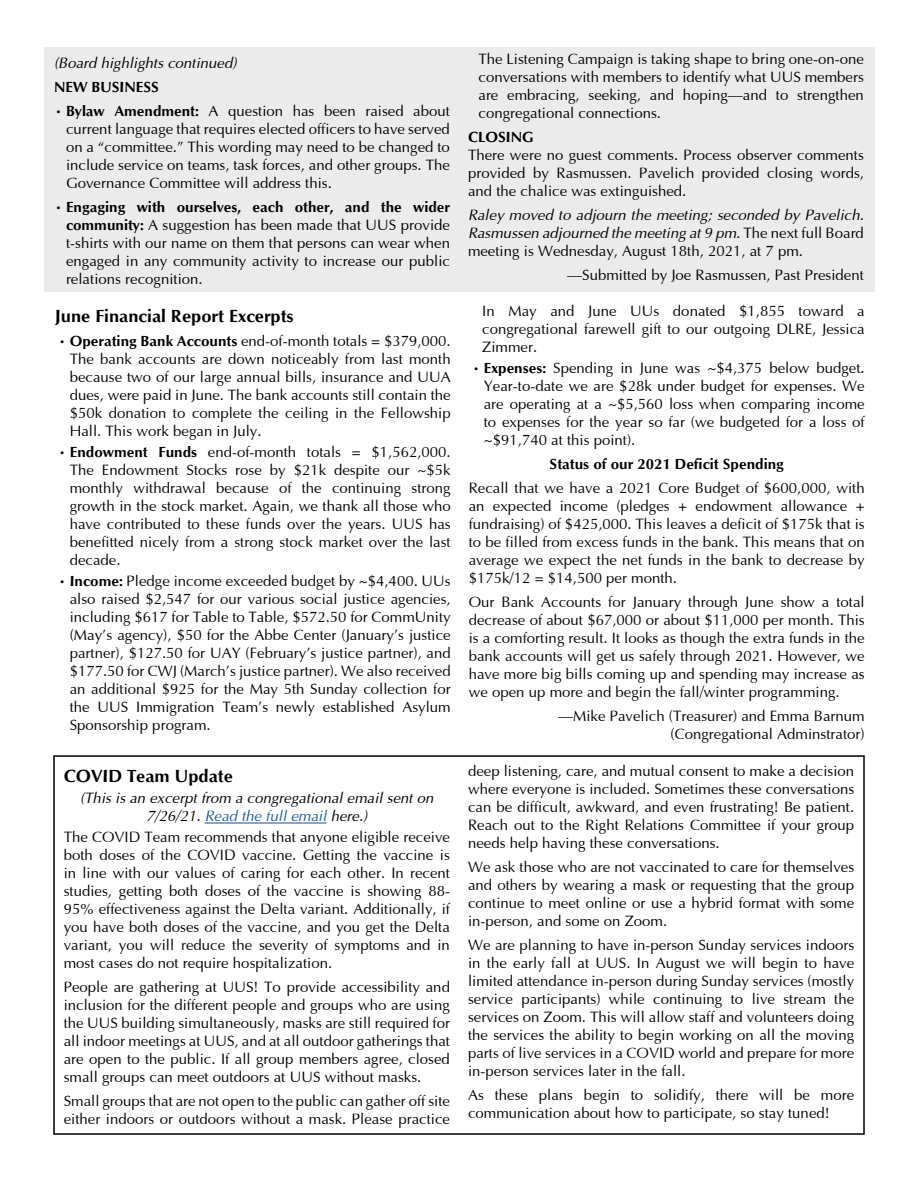
<style>
.page{position:relative;width:918px;height:1188px;background:#fff}
.page>*{position:absolute;margin:0;border:0;box-sizing:border-box;transform-origin:0 0}
.t1{font:700 18px "Optimum";color:#000}
.t2{font:15px/18px "Optimum";color:#000;text-align:justify}
.t3{font:italic 15px/18px "Optimum";color:#000;text-align:justify}
.t4{font:700 15px "Optimum";color:#000}
.s1{font-weight:700}
.s2{color:#215e9e}
.s3{font-style:normal}
</style>
<div class="page">
<div style="left:45px;top:47px;width:830px;height:245px;background:#ebebec"></div>
<hr style="left:205px;top:822px;width:121px;height:2px;background:#215e9e">
<div style="left:53px;top:755px;width:812px;height:380px;border:2px solid #000"></div>
<p class="t3" style="left:54px;top:54px;width:184px">(Board highlights continued)</p>
<p class="t4" style="left:54px;top:78px;width:106px">NEW BUSINESS</p>
<p class="t2" style="left:66px;top:102px;width:385px;text-indent:-12px"><span class="s1">• Bylaw Amendment:</span> A question has been raised about current language that requires elected officers to have served on a “committee.” This wording may need to be changed to include service on teams, task forces, and other groups. The Governance Committee will address this.</p>
<p class="t2" style="left:66px;top:198px;width:386px;text-indent:-12px"><span class="s1">• Engaging with ourselves, each other, and the wider community:</span> A suggestion has been made that UUS provide t-shirts with our name on them that persons can wear when engaged in any community activity to increase our public relations recognition.</p>
<p class="t1" style="left:55px;top:306px;width:241px">June Financial Report Excerpts</p>
<p class="t2" style="left:70px;top:333px;width:383px;text-indent:-12px"><span class="s1">• Operating Bank Accounts</span> end-of-month totals = $379,000.<br>The bank accounts are down noticeably from last month because two of our large annual bills, insurance and UUA dues, were paid in June. The bank accounts still contain the $50k donation to complete the ceiling in the Fellowship Hall. This work began in July.</p>
<p class="t2" style="left:70px;top:444px;width:383px;text-indent:-12px"><span class="s1">• Endowment Funds</span> end-of-month totals = $1,562,000.<br>The Endowment Stocks rose by $21k despite our ~$5k monthly withdrawal because of the continuing strong growth in the stock market. Again, we thank all those who have contributed to these funds over the years. UUS has benefitted nicely from a strong stock market over the last decade.</p>
<p class="t2" style="left:70px;top:573px;width:383px;text-indent:-12px"><span class="s1">• Income:</span> Pledge income exceeded budget by ~$4,400. UUs also raised $2,547 for our various social justice agencies, including $617 for Table to Table, $572.50 for CommUnity (May’s agency), $50 for the Abbe Center (January’s justice partner), $127.50 for UAY (February’s justice partner), and $177.50 for CWJ (March’s justice partner). We also received an additional $925 for the May 5th Sunday collection for the UUS Immigration Team’s newly established Asylum Sponsorship program.</p>
<p class="t1" style="left:64px;top:766px;width:171px">COVID Team Update</p>
<p class="t3" style="left:80px;top:789px;width:355px;text-align:center">(This is an excerpt from a congregational email sent on<br>7/26/21. <span class="s2">Read the full email</span> here.)</p>
<p class="t2" style="left:64px;top:828px;width:388px">The COVID Team recommends that anyone eligible receive both doses of the COVID vaccine. Getting the vaccine is in line with our values of caring for each other. In recent studies, getting both doses of the vaccine is showing 88- 95% effectiveness against the Delta variant. Additionally, if you have both doses of the vaccine, and you get the Delta variant, you will reduce the severity of symptoms and in most cases do not require hospitalization.</p>
<p class="t2" style="left:64px;top:978px;width:388px">People are gathering at UUS! To provide accessibility and inclusion for the different people and groups who are using the UUS building simultaneously, masks are still required for all indoor meetings at UUS, and at all outdoor gatherings that are open to the public. If all group members agree, closed small groups can meet outdoors at UUS without masks.</p>
<p class="t2" style="left:64px;top:1092px;width:388px">Small groups that are not open to the public can gather off site either indoors or outdoors without a mask. Please practice</p>
<p class="t2" style="left:478px;top:50px;width:387px">The Listening Campaign is taking shape to bring one-on-one conversations with members to identify what UUS members are embracing, seeking, and hoping—and to strengthen congregational connections.</p>
<p class="t4" style="left:468px;top:128px;width:67px">CLOSING</p>
<p class="t2" style="left:468px;top:146px;width:398px">There were no guest comments. Process observer comments provided by Rasmussen. Pavelich provided closing words, and the chalice was extinguished.</p>
<p class="t3" style="left:468px;top:206px;width:398px">Raley moved to adjourn the meeting; seconded by Pavelich.<br>Rasmussen adjourned the meeting at 9 pm. <span class="s3">The next full Board meeting is Wednesday, August 18th, 2021, at 7 pm.</span></p>
<p class="t2" style="left:567px;top:266px;width:298px">—Submitted by Joe Rasmussen, Past President</p>
<p class="t2" style="left:482px;top:302px;width:384px">In May and June UUs donated $1,855 toward a congregational farewell gift to our outgoing DLRE, Jessica Zimmer.</p>
<p class="t2" style="left:484px;top:359px;width:383px;text-indent:-12px"><span class="s1">• Expenses:</span> Spending in June was ~$4,375 below budget.<br>Year-to-date we are $28k under budget for expenses. We are operating at a ~$5,560 loss when comparing income to expenses for the year so far (we budgeted for a loss of ~$91,740 at this point).</p>
<p class="t4" style="left:550px;top:455px;width:236px">Status of our 2021 Deficit Spending</p>
<p class="t2" style="left:469px;top:479px;width:398px">Recall that we have a 2021 Core Budget of $600,000, with an expected income (pledges + endowment allowance + fundraising) of $425,000. This leaves a deficit of $175k that is to be filled from excess funds in the bank. This means that on average we expect the net funds in the bank to decrease by $175k/12 = $14,500 per month.</p>
<p class="t2" style="left:469px;top:593px;width:398px">Our Bank Accounts for January through June show a total decrease of about $67,000 or about $11,000 per month. This is a comforting result. It looks as though the extra funds in the bank accounts will get us safely through 2021. However, we have more big bills coming up and spending may increase as we open up more and begin the fall/winter programming.</p>
<p class="t2" style="left:558px;top:707px;width:308px;text-align:right">—Mike Pavelich (Treasurer) and Emma Barnum (Congregational Adminstrator)</p>
<p class="t2" style="left:468px;top:762px;width:388px">deep listening, care, and mutual consent to make a decision where everyone is included. Sometimes these conversations can be difficult, awkward, and even frustrating! Be patient.<br>Reach out to the Right Relations Committee if your group needs help having these conversations.</p>
<p class="t2" style="left:468px;top:858px;width:388px">We ask those who are not vaccinated to care for themselves and others by wearing a mask or requesting that the group continue to meet online or use a hybrid format with some in-person, and some on Zoom.</p>
<p class="t2" style="left:468px;top:936px;width:388px">We are planning to have in-person Sunday services indoors in the early fall at UUS. In August we will begin to have limited attendance in-person during Sunday services (mostly service participants) while continuing to live stream the services on Zoom. This will allow staff and volunteers doing the services the ability to begin working on all the moving parts of live services in a COVID world and prepare for more in-person services later in the fall.</p>
<p class="t2" style="left:468px;top:1086px;width:388px">As these plans begin to solidify, there will be more communication about how to participate, so stay tuned!</p>
</div>
